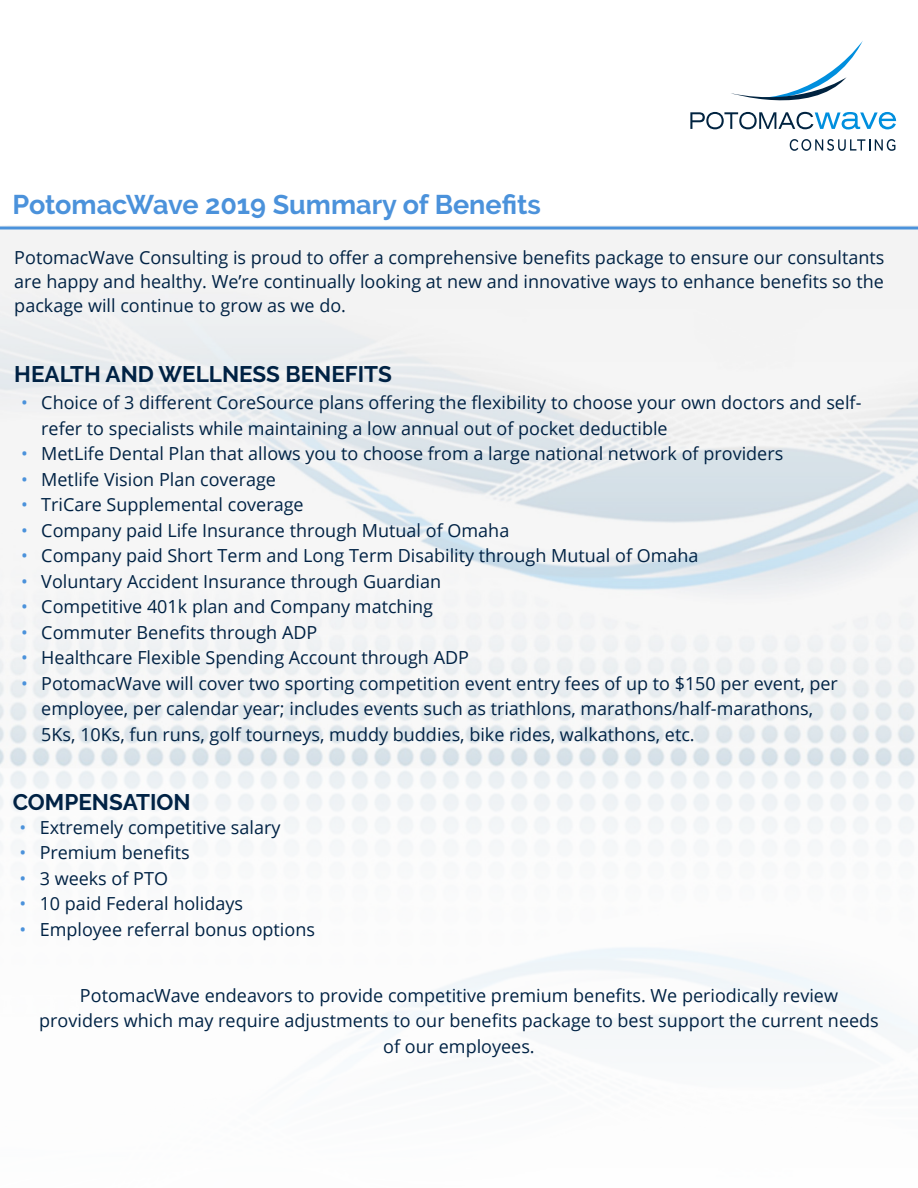
<style>
.page{position:relative;width:918px;height:1188px;background:#fff}
.page>*{position:absolute;margin:0;border:0;box-sizing:border-box;transform-origin:0 0}
.t1{font:700 27px "Raleway";color:#4b92db}
.t2{font:700 22.5px "Raleway";color:#024}
.t3{font:18px/25.5px "Open Sans";color:#024}
.s1{color:#4b92db}
</style>
<div class="page">
<img style="left:0;top:230px;width:918px;height:810px">
<svg style="left:0;top:226px;width:918px;height:4px;background:#74aae0"></svg>
<svg style="left:790px;top:139px;width:105px;height:12px"></svg>
<svg style="left:690px;top:41px;width:206px;height:89px"></svg>
<p class="t1" style="left:13px;top:189px;width:530px">PotomacWave 2019 Summary of Benefits</p>
<p class="t3" style="left:14px;top:245px;width:872px;line-height:24px;text-align:justify">PotomacWave Consulting is proud to offer a comprehensive benefits package to ensure our consultants are happy and healthy. We’re continually looking at new and innovative ways to enhance benefits so the package will continue to grow as we do.</p>
<p class="t2" style="left:14px;top:361px;width:379px">HEALTH AND WELLNESS BENEFITS</p>
<p class="t3" style="left:41px;top:390px;width:822px;text-indent:-20px"><span class="s1">•</span> Choice of 3 different CoreSource plans offering the flexibility to choose your own doctors and self&shy;refer to specialists while maintaining a low annual out of pocket deductible</p>
<p class="t3" style="left:21px;top:441px;width:764px"><span class="s1">•</span> MetLife Dental Plan that allows you to choose from a large national network of providers</p>
<p class="t3" style="left:21px;top:466px;width:256px"><span class="s1">•</span> Metlife Vision Plan coverage</p>
<p class="t3" style="left:21px;top:492px;width:284px"><span class="s1">•</span> TriCare Supplemental coverage</p>
<p class="t3" style="left:21px;top:517px;width:490px"><span class="s1">•</span> Company paid Life Insurance through Mutual of Omaha</p>
<p class="t3" style="left:21px;top:543px;width:679px"><span class="s1">•</span> Company paid Short Term and Long Term Disability through Mutual of Omaha</p>
<p class="t3" style="left:21px;top:568px;width:422px"><span class="s1">•</span> Voluntary Accident Insurance through Guardian</p>
<p class="t3" style="left:21px;top:594px;width:414px"><span class="s1">•</span> Competitive 401k plan and Company matching</p>
<p class="t3" style="left:21px;top:619px;width:298px"><span class="s1">•</span> Commuter Benefits through ADP</p>
<p class="t3" style="left:21px;top:645px;width:450px"><span class="s1">•</span> Healthcare Flexible Spending Account through ADP</p>
<p class="t3" style="left:41px;top:670px;width:798px;text-indent:-20px"><span class="s1">•</span> PotomacWave will cover two sporting competition event entry fees of up to $150 per event, per employee, per calendar year; includes events such as triathlons, marathons/half-marathons,<br>5Ks, 10Ks, fun runs, golf tourneys, muddy buddies, bike rides, walkathons, etc.</p>
<p class="t2" style="left:13px;top:789px;width:180px">COMPENSATION</p>
<p class="t3" style="left:19px;top:814px;width:263px"><span class="s1">•</span> Extremely competitive salary</p>
<p class="t3" style="left:19px;top:840px;width:172px"><span class="s1">•</span> Premium benefits</p>
<p class="t3" style="left:19px;top:865px;width:150px"><span class="s1">•</span> 3 weeks of PTO</p>
<p class="t3" style="left:19px;top:891px;width:225px"><span class="s1">•</span> 10 paid Federal holidays</p>
<p class="t3" style="left:19px;top:916px;width:297px"><span class="s1">•</span> Employee referral bonus options</p>
<p class="t3" style="left:80px;top:982px;width:760px">PotomacWave endeavors to provide competitive premium benefits. We periodically review</p>
<p class="t3" style="left:39px;top:1008px;width:841px;text-align:center">providers which may require adjustments to our benefits package to best support the current needs of our employees.</p>
</div>
